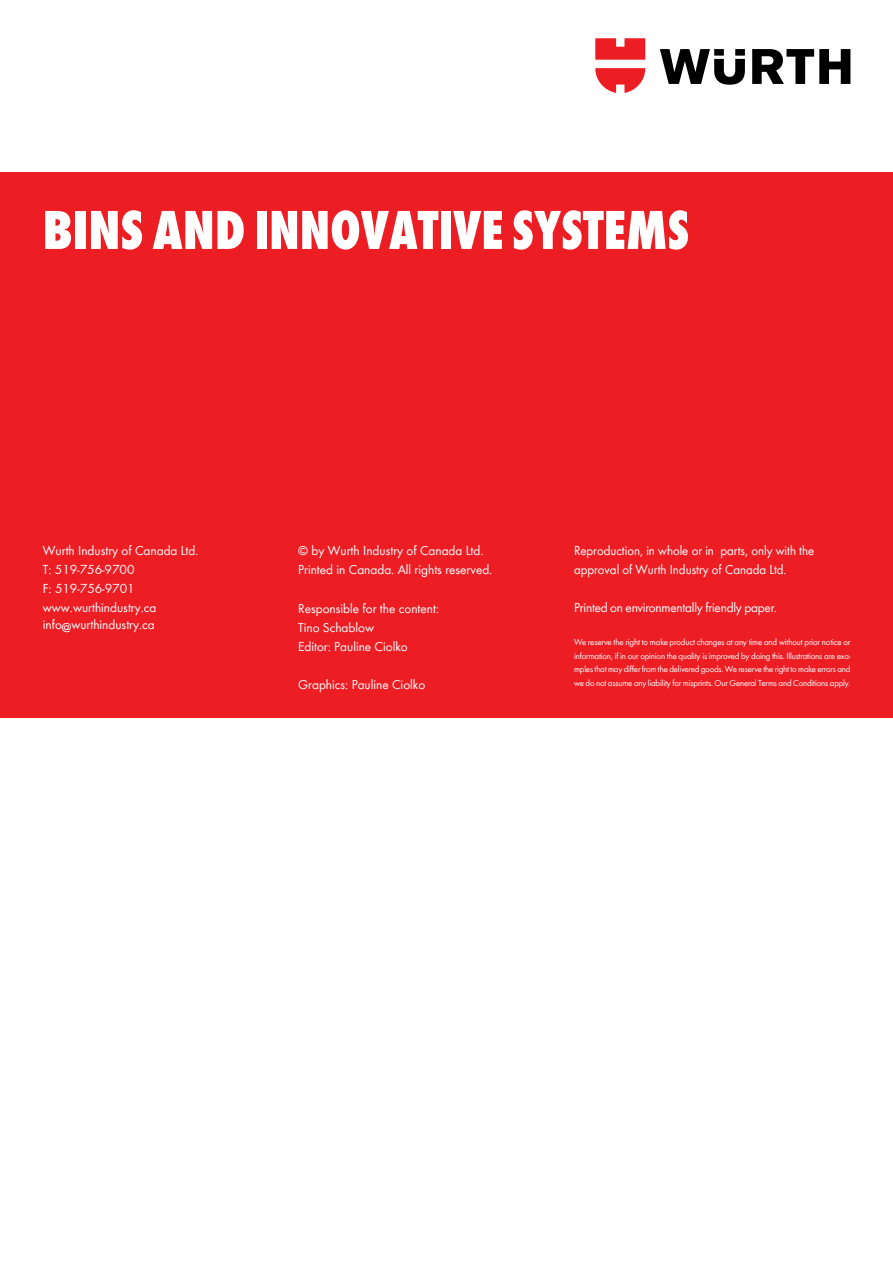
<style>
.page{position:relative;width:893px;height:1263px;background:#fff}
.page>*{position:absolute;margin:0;border:0;box-sizing:border-box;transform-origin:0 0}
.t1{font:57px "Wuerth Extra Bold Cond Caps";color:#fff}
.t2{font:13.5px/19.2px "Wuerth";color:#fff}
.t3{font:9px/13.5px "Wuerth";letter-spacing:-.015em;color:#fff;text-align:justify}
</style>
<div class="page">
<svg style="left:660px;top:49px;width:190px;height:36px"></svg>
<svg style="left:595px;top:38px;width:50px;height:55px"></svg>
<div style="left:0;top:172px;width:893px;height:546px;background:#ed1d24"></div>
<h1 class="t1" style="left:43px;top:190px;width:648px">BINS AND INNOVATIVE SYSTEMS</h1>
<p class="t2" style="left:43px;top:540px;width:157px">Wurth Industry of Canada Ltd.<br>T: 519-756-9700<br>F: 519-756-9701 www.wurthindustry.ca</p>
<p class="t2" style="left:43px;top:615px;width:113px">info@wurthindustry.ca</p>
<p class="t2" style="left:298px;top:540px;width:196px">© by Wurth Industry of Canada Ltd.<br>Printed in Canada. All rights reserved.</p>
<p class="t2" style="left:298px;top:598px;width:142px">Responsible for the content:<br>Tino Schablow<br>Editor: Pauline Ciolko</p>
<p class="t2" style="left:298px;top:674px;width:129px">Graphics: Pauline Ciolko</p>
<p class="t2" style="left:574px;top:540px;width:242px">Reproduction, in whole or in parts, only with the approval of Wurth Industry of Canada Ltd.</p>
<p class="t2" style="left:574px;top:598px;width:204px">Printed on environmentally friendly paper.</p>
<p class="t3" style="left:574px;top:635px;width:278px">We reserve the right to make product changes at any time and without prior notice or information, if in our opinion the quality is improved by doing this. Illustrations are exa&shy;mples that may differ from the delivered goods. We reserve the right to make errors and we do not assume any liability for misprints. Our General Terms and Conditions apply.</p>
</div>
